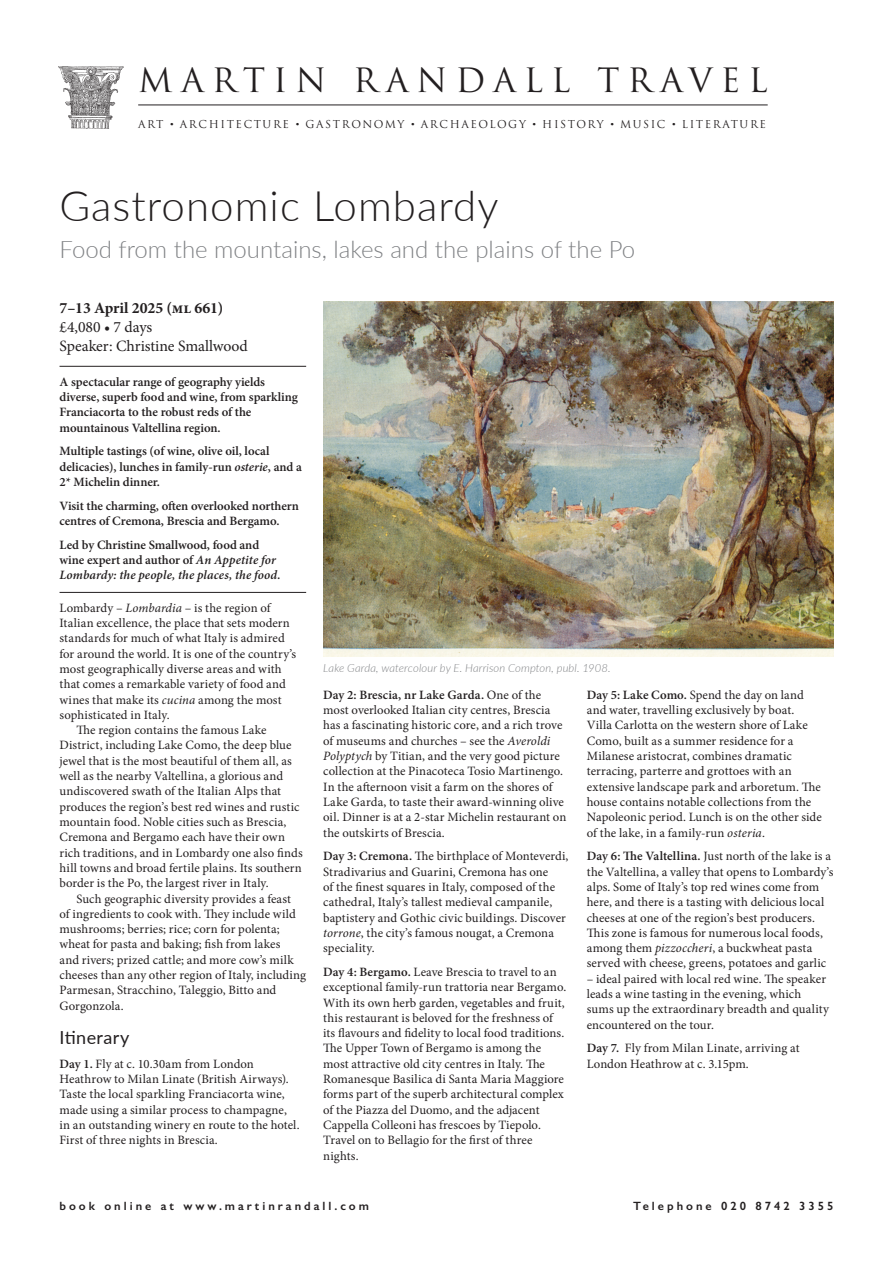
<style>
.page{position:relative;width:893px;height:1263px;background:#fff}
.page>*{position:absolute;margin:0;border:0;box-sizing:border-box;transform-origin:0 0}
.A1_A_tour_title{font:300 42px "Lato";letter-spacing:.025em;color:#231f20}
.MRT_header_22_5_Trajan{font:32.7px "Trajan Pro";letter-spacing:.245em;color:#231f20}
.A2_Tour_subtitle{font:300 24px "Lato";color:#808285}
.D3_Itinerary_heading{font:18px "Lato";letter-spacing:.02em;color:#231f20}
.B3_Dates_line_3___4_Min{font:15.75px "Minion Pro";letter-spacing:-.005em;color:#231f20}
.B1_Dates_line_1_bld_Min{font:700 15.75px "Minion Pro";letter-spacing:-.005em;color:#231f20}
.B2_Dates_line_2_Min{font:15.75px "Minion Pro";letter-spacing:-.005em;color:#231f20}
.D4_Itinerary{font:12.75px/15.3px "Minion Pro";letter-spacing:.005em;color:#231f20}
.D2_Introduction{font:12.75px/15.3px "Minion Pro";letter-spacing:.005em;color:#231f20}
.D1_Introduction_first_para{font:12.75px/15.3px "Minion Pro";letter-spacing:.005em;color:#231f20}
.C2_Highlights_no_rule{font:600 12.75px/15.3px "Minion Pro";letter-spacing:-.005em;color:#231f20}
.C1_Highlights_top_rule{font:600 12.75px/15.3px "Minion Pro";letter-spacing:-.005em;color:#231f20}
.C3_Highlights_bottom_rule{font:600 12.75px/15.3px "Minion Pro";letter-spacing:-.005em;color:#231f20}
.t1{font:600 12px "Gill Sans";letter-spacing:.25em;color:#231f20}
.Illustration_caption{font:italic 300 11.25px "Lato";letter-spacing:.01em;color:#808285}
.MRT_subtitle_8_Trajan{font:10.65px "Trajan Pro";letter-spacing:.15em;color:#231f20}
.s1{font-family:"Adobe Caslon Pro"}
.s2{font-style:italic}
.s3{font-weight:600}
</style>
<div class="page">
<img style="left:58px;top:66px;width:66px;height:63px">
<hr style="left:138px;top:105px;width:630px;height:1px;background:#231f20">
<hr style="left:60px;top:366px;width:246px;height:1px;background:#231f20">
<hr style="left:60px;top:592px;width:246px;height:1px;background:#231f20">
<img style="left:323px;top:302px;width:510px;height:354px">
<p class="MRT_header_22_5_Trajan" style="left:138px;top:59px;width:631px">MARTIN RANDALL TRAVEL</p>
<p class="MRT_subtitle_8_Trajan" style="left:138px;top:117px;width:629px">ART <span class="s1">•</span> ARCHITECTURE <span class="s1">•</span> GASTRONOMY <span class="s1">•</span> ARCHAEOLOGY <span class="s1">•</span> HISTORY <span class="s1">•</span> MUSIC <span class="s1">•</span> LITERATURE</p>
<p class="A1_A_tour_title" style="left:60px;top:177px;width:440px">Gastronomic Lombardy</p>
<p class="A2_Tour_subtitle" style="left:60px;top:233px;width:577px">Food from the mountains, lakes and the plains of the Po</p>
<p class="B1_Dates_line_1_bld_Min" style="left:60px;top:297px;width:165px">7–13 April 2025 (ml 661)</p>
<p class="B2_Dates_line_2_Min" style="left:60px;top:317px;width:94px">£4,080 • 7 days</p>
<p class="B3_Dates_line_3___4_Min" style="left:60px;top:336px;width:190px">Speaker: Christine Smallwood</p>
<p class="C1_Highlights_top_rule" style="left:60px;top:374px;width:240px">A spectacular range of geography yields diverse, superb food and wine, from sparkling Franciacorta to the robust reds of the mountainous Valtellina region.</p>
<p class="C2_Highlights_no_rule" style="left:60px;top:443px;width:244px">Multiple tastings (of wine, olive oil, local delicacies), lunches in family-run <span class="s2">osterie</span>, and a<br>2* Michelin dinner.</p>
<p class="C2_Highlights_no_rule" style="left:60px;top:498px;width:241px">Visit the charming, often overlooked northern centres of Cremona, Brescia and Bergamo.</p>
<p class="C3_Highlights_bottom_rule" style="left:60px;top:537px;width:223px">Led by Christine Smallwood, food and wine expert and author of <span class="s2">An Appetite for<br>Lombardy: the people, the places, the food.</span></p>
<p class="D1_Introduction_first_para" style="left:60px;top:600px;width:238px">Lombardy – <span class="s2">Lombardia</span> – is the region of Italian excellence, the place that sets modern standards for much of what Italy is admired for around the world. It is one of the country’s most geographically diverse areas and with that comes a remarkable variety of food and wines that make its <span class="s2">cucina</span> among the most sophisticated in Italy.</p>
<p class="D2_Introduction" style="left:60px;top:722px;width:245px;text-indent:17px">The region contains the famous Lake District, including Lake Como, the deep blue jewel that is the most beautiful of them all, as well as the nearby Valtellina, a glorious and undiscovered swath of the Italian Alps that produces the region’s best red wines and rustic mountain food. Noble cities such as Brescia, Cremona and Bergamo each have their own rich traditions, and in Lombardy one also finds hill towns and broad fertile plains. Its southern border is the Po, the largest river in Italy.</p>
<p class="D2_Introduction" style="left:60px;top:891px;width:248px;text-indent:17px">Such geographic diversity provides a feast<br>of ingredients to cook with. They include wild mushrooms; berries; rice; corn for polenta; wheat for pasta and baking; fish from lakes<br>and rivers; prized cattle; and more cow’s milk cheeses than any other region of Italy, including Parmesan, Stracchino, Taleggio, Bitto and Gorgonzola.</p>
<p class="D3_Itinerary_heading" style="left:60px;top:1024px;width:72px">Itinerary</p>
<p class="D4_Itinerary" style="left:60px;top:1056px;width:242px"><span class="s3">Day 1.</span> Fly at c. 10.30am from London Heathrow to Milan Linate (British Airways).<br>Taste the local sparkling Franciacorta wine, made using a similar process to champagne, in an outstanding winery en route to the hotel.<br>First of three nights in Brescia.</p>
<p class="Illustration_caption" style="left:323px;top:660px;width:289px">Lake Garda, watercolour by E. Harrison Compton, publ. 1908.</p>
<p class="D4_Itinerary" style="left:323px;top:687px;width:245px"><span class="s3">Day 2: Brescia, nr Lake Garda.</span> One of the most overlooked Italian city centres, Brescia has a fascinating historic core, and a rich trove of museums and churches – see the <span class="s2">Averoldi Polyptych</span> by Titian, and the very good picture collection at the Pinacoteca Tosio Martinengo.<br>In the afternoon visit a farm on the shores of Lake Garda, to taste their award-winning olive oil. Dinner is at a 2-star Michelin restaurant on the outskirts of Brescia.</p>
<p class="D4_Itinerary" style="left:323px;top:849px;width:247px"><span class="s3">Day 3: Cremona.</span> The birthplace of Monteverdi, Stradivarius and Guarini, Cremona has one<br>of the finest squares in Italy, composed of the cathedral, Italy’s tallest medieval campanile, baptistery and Gothic civic buildings. Discover <span class="s2">torrone</span>, the city’s famous nougat, a Cremona speciality.</p>
<p class="D4_Itinerary" style="left:323px;top:964px;width:245px"><span class="s3">Day 4: Bergamo.</span> Leave Brescia to travel to an exceptional family-run trattoria near Bergamo.<br>With its own herb garden, vegetables and fruit, this restaurant is beloved for the freshness of its flavours and fidelity to local food traditions.<br>The Upper Town of Bergamo is among the most attractive old city centres in Italy. The Romanesque Basilica di Santa Maria Maggiore forms part of the superb architectural complex of the Piazza del Duomo, and the adjacent Cappella Colleoni has frescoes by Tiepolo.<br>Travel on to Bellagio for the first of three nights.</p>
<p class="D4_Itinerary" style="left:587px;top:687px;width:236px"><span class="s3">Day 5: Lake Como.</span> Spend the day on land and water, travelling exclusively by boat.<br>Villa Carlotta on the western shore of Lake Como, built as a summer residence for a Milanese aristocrat, combines dramatic terracing, parterre and grottoes with an extensive landscape park and arboretum. The house contains notable collections from the Napoleonic period. Lunch is on the other side of the lake, in a family-run <span class="s2">osteria</span>.</p>
<p class="D4_Itinerary" style="left:587px;top:849px;width:248px"><span class="s3">Day 6: The Valtellina.</span> Just north of the lake is a the Valtellina, a valley that opens to Lombardy’s alps. Some of Italy’s top red wines come from here, and there is a tasting with delicious local cheeses at one of the region’s best producers.<br>This zone is famous for numerous local foods, among them <span class="s2">pizzoccheri</span>, a buckwheat pasta served with cheese, greens, potatoes and garlic</p>
<p class="D4_Itinerary" style="left:587px;top:971px;width:244px">– ideal paired with local red wine. The speaker leads a wine tasting in the evening, which sums up the extraordinary breadth and quality encountered on the tour.</p>
<p class="D4_Itinerary" style="left:587px;top:1041px;width:214px"><span class="s3">Day 7.</span> Fly from Milan Linate, arriving at<br>London Heathrow at c. 3.15pm.</p>
<p class="t1" style="left:60px;top:1199px;width:311px">book online at www.martinrandall.com</p>
<p class="t1" style="left:633px;top:1199px;width:202px">Telephone 020 8742 3355</p>
</div>
